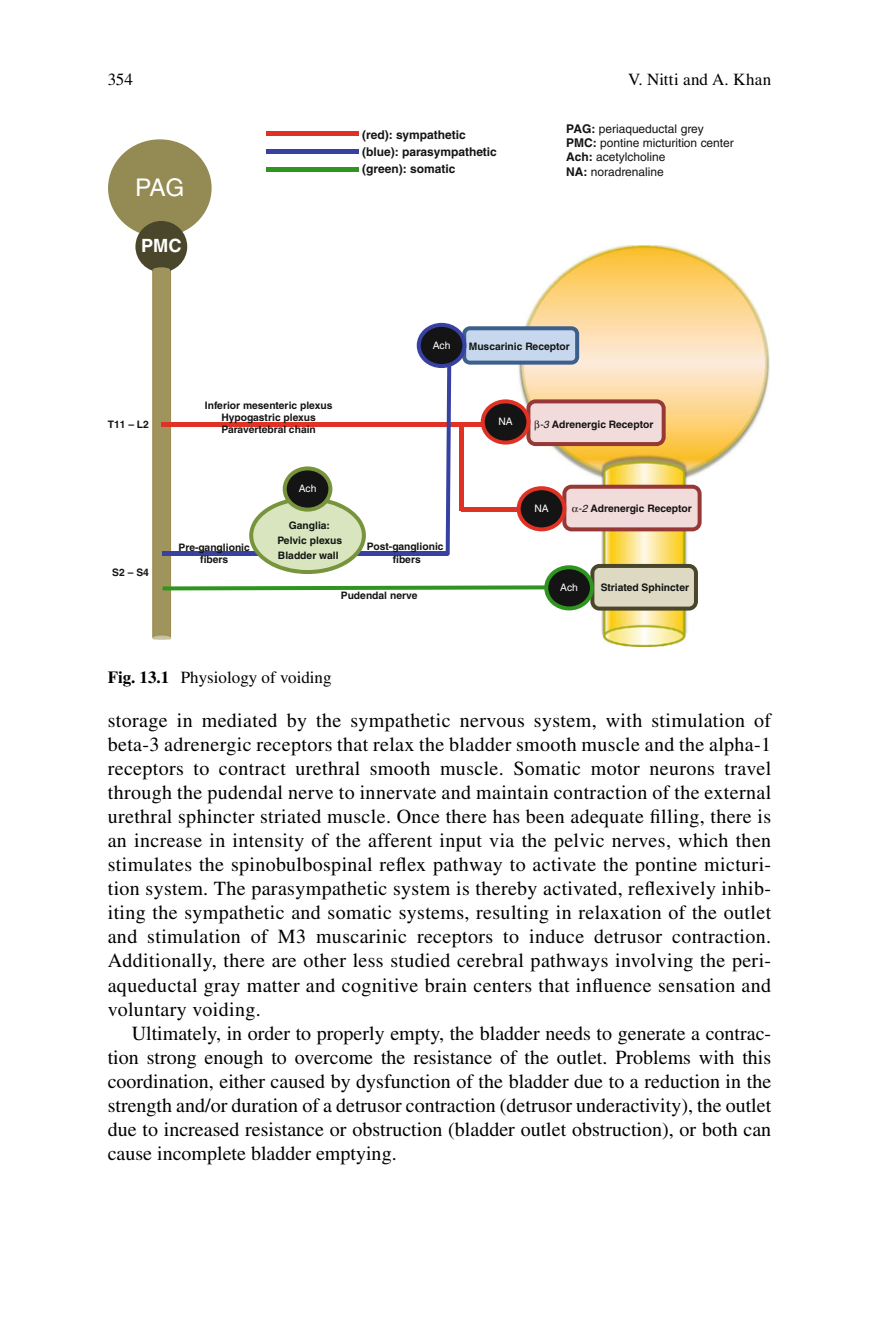
<style>
.page{position:relative;width:879px;height:1333px;background:#fff}
.page>*{position:absolute;margin:0;border:0;box-sizing:border-box;transform-origin:0 0}
.t1{font:24.4px "Xvvjwn Helvetica";color:#fff}
.t2{font:20px/24px "Qrmbkq Times";color:#000;text-align:justify}
.t3{font:700 18.2px "Mxjsjv Helvetica";color:#fff}
.t4{font:17px "Qrmbkq Times";color:#000}
.t5{font:17px "Qrmbkq Times";letter-spacing:.02em;color:#000}
.t6{font:12px/14.4px "Xvvjwn Helvetica";color:#131413}
.t7{font:700 12px/17px "Mxjsjv Helvetica";color:#131413}
.t8{font:700 10.2px/12.4px "Mxjsjv Helvetica";color:#131413;text-align:center}
.t9{font:10.2px "Xvvjwn Helvetica";color:#fff}
.s1{font-family:"Mxjsjv Helvetica";font-weight:700}
.s2{font-family:"Dwsyjt Helvetica";font-weight:400;font-style:italic}
.s3{font-family:"Btprqq Times";font-weight:700}
</style>
<div class="page">
<img style="left:526px;top:245px;width:243px;height:401px">
<div style="left:108px;top:139px;width:104px;height:98px;background:#938a54;border-radius:50%"></div>
<div style="left:135px;top:221px;width:52px;height:51px;background:#4a462b;border-radius:50%"></div>
<img style="left:152px;top:272px;width:19px;height:367px">
<hr style="left:161px;top:422px;width:366px;height:4px;background:#df3224">
<hr style="left:266px;top:149px;width:93px;height:4px;background:#3741a1">
<hr style="left:266px;top:131px;width:93px;height:4px;background:#df3224">
<hr style="left:266px;top:168px;width:93px;height:4px;background:#2e951e">
<svg style="left:152px;top:267px;width:18px;height:7px"></svg>
<svg style="left:163px;top:323px;width:538px;height:287px"></svg>
<p class="t4" style="left:108px;top:73px;width:27px">354</p>
<p class="t1" style="left:135px;top:178px;width:51px">PAG</p>
<p class="t3" style="left:141px;top:239px;width:42px">PMC</p>
<p class="t7" style="left:362px;top:127px;width:136px">(red): sympathetic (blue): parasympathetic (green): somatic</p>
<p class="t5" style="left:628px;top:73px;width:145px">V. Nitti and A. Khan</p>
<p class="t6" style="left:566px;top:122px;width:169px"><span class="s1">PAG:</span> periaqueductal grey<br><span class="s1">PMC:</span> pontine micturition center<br><span class="s1">Ach:</span> acetylcholine<br><span class="s1">NA:</span> noradrenaline</p>
<p class="t8" style="left:108px;top:419px;width:43px">T11 – L2</p>
<p class="t8" style="left:205px;top:400px;width:129px">Inferior mesenteric plexus<br>Hypogastric plexus<br>Paravertebral chain</p>
<p class="t9" style="left:299px;top:485px;width:19px">Ach</p>
<p class="t9" style="left:433px;top:341px;width:19px">Ach</p>
<p class="t8" style="left:469px;top:340px;width:103px">Muscarinic Receptor</p>
<p class="t9" style="left:498px;top:418px;width:16px">NA</p>
<p class="t8" style="left:540px;top:419px;width:115px"><span class="s2">-3</span> Adrenergic Receptor</p>
<p class="t9" style="left:534px;top:504px;width:16px">NA</p>
<p class="t8" style="left:578px;top:503px;width:115px"><span class="s2">-2</span> Adrenergic Receptor</p>
<p class="t8" style="left:112px;top:566px;width:38px">S2 – S4</p>
<p class="t8" style="left:277px;top:519px;width:66px;line-height:14.6px">Ganglia:<br>Pelvic plexus<br>Bladder wall</p>
<p class="t8" style="left:179px;top:541px;width:73px">Pre-ganglionic fibers</p>
<p class="t8" style="left:367px;top:541px;width:78px">Post-ganglionic fibers</p>
<p class="t8" style="left:341px;top:590px;width:78px">Pudendal nerve</p>
<p class="t4" style="left:108px;top:670px;width:225px"><span class="s3">Fig. 13.1</span> Physiology of voiding</p>
<p class="t9" style="left:560px;top:583px;width:19px">Ach</p>
<p class="t8" style="left:601px;top:582px;width:90px">Striated Sphincter</p>
<p class="t2" style="left:108px;top:710px;width:665px">storage in mediated by the sympathetic nervous system, with stimulation of beta-3 adrenergic receptors that relax the bladder smooth muscle and the alpha-1 receptors to contract urethral smooth muscle. Somatic motor neurons travel through the pudendal nerve to innervate and maintain contraction of the external urethral sphincter striated muscle. Once there has been adequate filling, there is an increase in intensity of the afferent input via the pelvic nerves, which then stimulates the spinobulbospinal reflex pathway to activate the pontine micturi&shy;tion system. The parasympathetic system is thereby activated, reflexively inhib&shy;iting the sympathetic and somatic systems, resulting in relaxation of the outlet and stimulation of M3 muscarinic receptors to induce detrusor contraction.<br>Additionally, there are other less studied cerebral pathways involving the peri&shy;aqueductal gray matter and cognitive brain centers that influence sensation and voluntary voiding.</p>
<p class="t2" style="left:108px;top:1022px;width:665px;text-indent:24px">Ultimately, in order to properly empty, the bladder needs to generate a contrac&shy;tion strong enough to overcome the resistance of the outlet. Problems with this coordination, either caused by dysfunction of the bladder due to a reduction in the strength and/or duration of a detrusor contraction (detrusor underactivity), the outlet due to increased resistance or obstruction (bladder outlet obstruction), or both can cause incomplete bladder emptying.</p>
</div>
